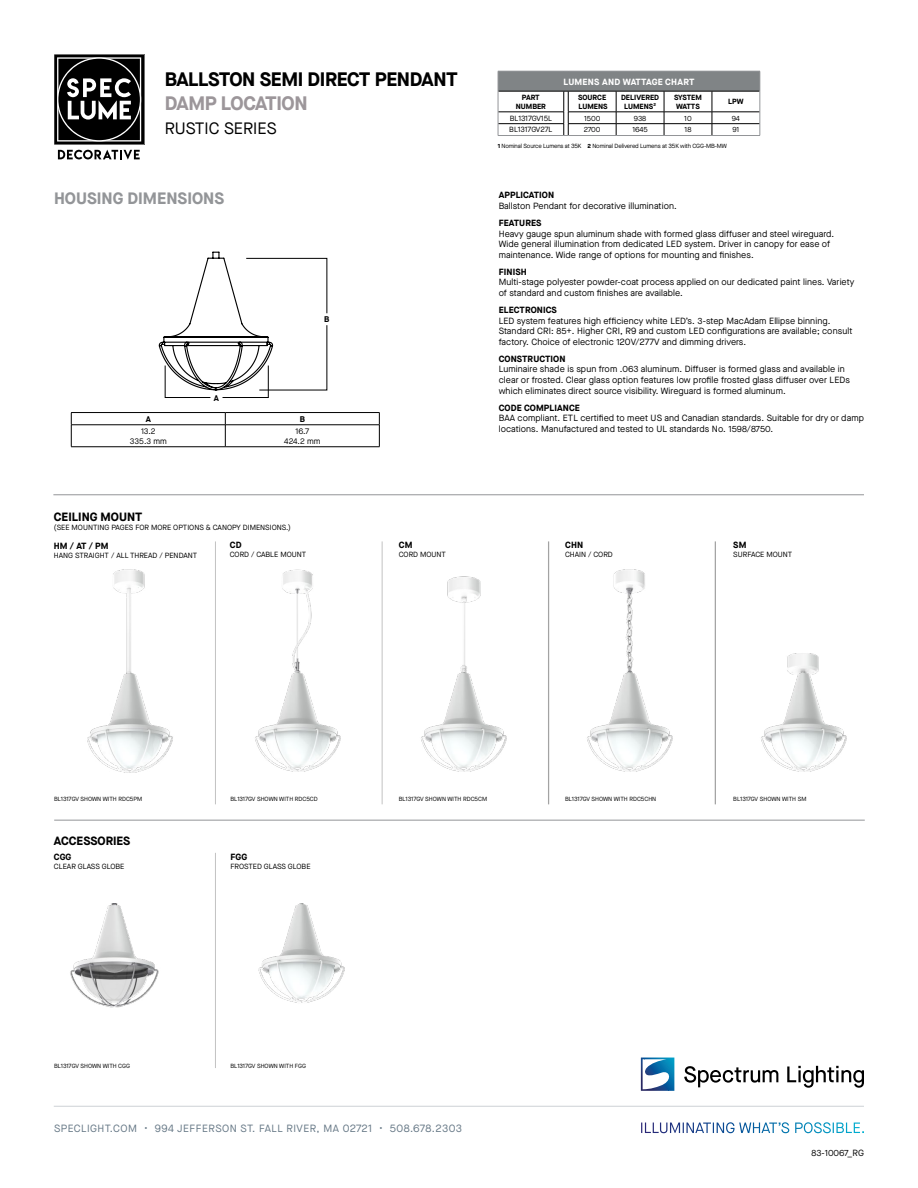
<style>
.page{position:relative;width:918px;height:1188px;background:#fff}
.page>*{position:absolute;margin:0;border:0;box-sizing:border-box;transform-origin:0 0}
.t1{font:700 19.5px "Maison Neue";letter-spacing:-.02em;color:#000}
.t2{font:700 19.5px "Maison Neue";letter-spacing:-.02em;color:#9c969a}
.t3{font:700 16.5px "Maison Neue";color:#939598}
.t4{font:16.5px "Maison Neue";color:#000}
.t5{font:700 12px "Maison Neue";color:#000}
.t6{font:10.5px "Maison Neue";letter-spacing:.045em;color:#667886}
.t7{font:9px/10.8px "Maison Neue";letter-spacing:.01em;color:#000}
.t8{font:700 9px "Maison Neue";letter-spacing:.01em;color:#000}
.t9{font:700 9px "Maison Neue";letter-spacing:.025em;color:#fff}
.t10{font:8.25px/9.8px "Maison Neue";color:#000;text-align:center}
.t11{font:700 8.25px "Maison Neue";color:#000}
.t12{font:7.5px "Maison Neue";color:#000}
.t13{font:700 7.5px/9px "Maison Neue";color:#000;text-align:center}
.t14{font:700 7.5px/9px "Maison Neue";letter-spacing:-.02em;color:#000}
.t15{font:6px "Maison Neue";color:#000}
.s1{font-weight:700}
</style>
<div class="page">
<svg style="left:54px;top:54px;width:90px;height:106px"></svg>
<svg style="left:641px;top:1122px;width:203px;height:11px"></svg>
<hr style="left:54px;top:1106px;width:810px;height:1px;background:#cdd2d6">
<svg style="left:641px;top:1058px;width:33px;height:33px"></svg>
<svg style="left:684px;top:1066px;width:94px;height:21px"></svg>
<svg style="left:787px;top:1066px;width:77px;height:22px"></svg>
<hr style="left:53px;top:494px;width:811px;height:1px;background:#939598">
<svg style="left:225px;top:413px;width:1px;height:33px"></svg>
<hr style="left:71px;top:412px;width:154px;height:1px;background:#000">
<hr style="left:225px;top:412px;width:155px;height:1px;background:#000">
<hr style="left:71px;top:425px;width:154px;height:1px;background:#000">
<svg style="left:71px;top:413px;width:1px;height:33px"></svg>
<hr style="left:225px;top:425px;width:155px;height:1px;background:#000">
<svg style="left:379px;top:413px;width:1px;height:33px"></svg>
<hr style="left:71px;top:446px;width:154px;height:1px;background:#000">
<hr style="left:225px;top:446px;width:155px;height:1px;background:#000">
<hr style="left:215px;top:541px;width:1px;height:263px;background:#000">
<hr style="left:215px;top:853px;width:1px;height:215px;background:#000">
<hr style="left:382px;top:541px;width:1px;height:263px;background:#000">
<div style="left:498px;top:71px;width:262px;height:20px;background:#808486"></div>
<hr style="left:498px;top:91px;width:66px;height:1px;background:#000">
<hr style="left:568px;top:91px;width:48px;height:1px;background:#000">
<hr style="left:616px;top:91px;width:48px;height:1px;background:#000">
<hr style="left:664px;top:91px;width:48px;height:1px;background:#000">
<hr style="left:712px;top:91px;width:48px;height:1px;background:#000">
<hr style="left:498px;top:112px;width:66px;height:1px;background:#000">
<hr style="left:568px;top:112px;width:48px;height:1px;background:#000">
<hr style="left:616px;top:112px;width:48px;height:1px;background:#000">
<hr style="left:664px;top:112px;width:48px;height:1px;background:#000">
<hr style="left:712px;top:112px;width:48px;height:1px;background:#000">
<hr style="left:498px;top:123px;width:66px;height:1px;background:#000">
<hr style="left:568px;top:123px;width:48px;height:1px;background:#000">
<hr style="left:616px;top:123px;width:48px;height:1px;background:#000">
<svg style="left:616px;top:91px;width:1px;height:44px"></svg>
<hr style="left:664px;top:123px;width:48px;height:1px;background:#000">
<svg style="left:664px;top:91px;width:1px;height:44px"></svg>
<hr style="left:712px;top:123px;width:48px;height:1px;background:#000">
<svg style="left:712px;top:91px;width:1px;height:44px"></svg>
<hr style="left:498px;top:135px;width:66px;height:1px;background:#939598">
<svg style="left:564px;top:91px;width:5px;height:45px"></svg>
<hr style="left:568px;top:135px;width:48px;height:1px;background:#939598">
<hr style="left:616px;top:135px;width:48px;height:1px;background:#939598">
<hr style="left:664px;top:135px;width:48px;height:1px;background:#939598">
<hr style="left:712px;top:135px;width:48px;height:1px;background:#939598">
<svg style="left:760px;top:71px;width:1px;height:64px"></svg>
<hr style="left:498px;top:71px;width:66px;height:1px;background:#939598">
<svg style="left:498px;top:91px;width:1px;height:44px"></svg>
<hr style="left:568px;top:71px;width:48px;height:1px;background:#939598">
<hr style="left:616px;top:71px;width:48px;height:1px;background:#939598">
<hr style="left:664px;top:71px;width:48px;height:1px;background:#939598">
<hr style="left:712px;top:71px;width:48px;height:1px;background:#939598">
<hr style="left:54px;top:820px;width:811px;height:1px;background:#939598">
<img style="left:447px;top:576px;width:34px;height:97px">
<img style="left:113px;top:562px;width:103px;height:112px">
<img style="left:70px;top:903px;width:89px;height:105px">
<svg style="left:158px;top:251px;width:169px;height:147px"></svg>
<hr style="left:548px;top:541px;width:1px;height:263px;background:#000">
<hr style="left:715px;top:541px;width:1px;height:263px;background:#000">
<img style="left:548px;top:562px;width:168px;height:111px">
<img style="left:787px;top:653px;width:32px;height:20px">
<img style="left:87px;top:674px;width:129px;height:115px">
<img style="left:282px;top:569px;width:31px;height:104px">
<img style="left:197px;top:673px;width:144px;height:115px">
<img style="left:381px;top:673px;width:126px;height:115px">
<img style="left:548px;top:673px;width:125px;height:115px">
<img style="left:714px;top:673px;width:133px;height:115px">
<img style="left:258px;top:904px;width:87px;height:99px">
<h1 class="t1" style="left:165px;top:65px;width:295px">BALLSTON SEMI DIRECT PENDANT</h1>
<h1 class="t2" style="left:165px;top:89px;width:144px">DAMP LOCATION</h1>
<h2 class="t4" style="left:165px;top:118px;width:113px">RUSTIC SERIES</h2>
<h2 class="t3" style="left:54px;top:187px;width:172px">HOUSING DIMENSIONS</h2>
<p class="t11" style="left:214px;top:392px;width:7px">A</p>
<p class="t11" style="left:324px;top:314px;width:7px">B</p>
<p class="t11" style="left:146px;top:413px;width:7px">A</p>
<p class="t11" style="left:300px;top:413px;width:7px">B</p>
<p class="t10" style="left:130px;top:426px;width:38px">13.2<br>335.3 mm</p>
<p class="t10" style="left:284px;top:426px;width:38px">16.7<br>424.2 mm</p>
<h3 class="t5" style="left:54px;top:509px;width:90px">CEILING MOUNT</h3>
<p class="t12" style="left:54px;top:523px;width:238px">(SEE MOUNTING PAGES FOR MORE OPTIONS &amp; CANOPY DIMENSIONS.)</p>
<p class="t8" style="left:54px;top:539px;width:56px">HM / AT / PM</p>
<p class="t12" style="left:54px;top:550px;width:145px">HANG STRAIGHT / ALL THREAD / PENDANT</p>
<p class="t8" style="left:230px;top:539px;width:13px">CD</p>
<p class="t12" style="left:230px;top:549px;width:78px">CORD / CABLE MOUNT</p>
<p class="t8" style="left:399px;top:539px;width:15px">CM</p>
<p class="t12" style="left:399px;top:549px;width:49px">CORD MOUNT</p>
<p class="t9" style="left:563px;top:75px;width:132px">LUMENS AND WATTAGE CHART</p>
<p class="t13" style="left:516px;top:92px;width:32px">PART<br>NUMBER</p>
<p class="t13" style="left:578px;top:92px;width:31px;text-align:left">SOURCE<br>LUMENS</p>
<p class="t13" style="left:621px;top:92px;width:40px">DELIVERED<br>LUMENS<sup>2</sup></p>
<p class="t14" style="left:674px;top:92px;width:29px">SYSTEM<br>WATTS</p>
<p class="t13" style="left:728px;top:97px;width:17px">LPW</p>
<p class="t12" style="left:510px;top:113px;width:44px">BL1317GV15L</p>
<p class="t12" style="left:584px;top:113px;width:18px">1500</p>
<p class="t12" style="left:634px;top:113px;width:14px">938</p>
<p class="t12" style="left:684px;top:113px;width:9px">10</p>
<p class="t12" style="left:732px;top:113px;width:10px">94</p>
<p class="t12" style="left:509px;top:125px;width:45px">BL1317GV27L</p>
<p class="t12" style="left:584px;top:125px;width:18px">2700</p>
<p class="t12" style="left:632px;top:125px;width:17px">1645</p>
<p class="t12" style="left:685px;top:125px;width:8px">18</p>
<p class="t12" style="left:732px;top:125px;width:8px">91</p>
<p class="t15" style="left:498px;top:142px;width:231px"><span class="s1">1</span> Nominal Source Lumens at 35K <span class="s1">2</span> Nominal Delivered Lumens at 35K with CGG-MB-MW</p>
<p class="t8" style="left:499px;top:189px;width:57px">APPLICATION</p>
<p class="t7" style="left:499px;top:201px;width:180px">Ballston Pendant for decorative illumination.</p>
<p class="t8" style="left:499px;top:216px;width:44px">FEATURES</p>
<p class="t7" style="left:499px;top:228px;width:337px">Heavy gauge spun aluminum shade with formed glass diffuser and steel wireguard.<br>Wide general illumination from dedicated LED system. Driver in canopy for ease of maintenance. Wide range of options for mounting and finishes.</p>
<p class="t8" style="left:499px;top:265px;width:29px">FINISH</p>
<p class="t7" style="left:499px;top:277px;width:357px">Multi-stage polyester powder-coat process applied on our dedicated paint lines. Variety of standard and custom finishes are available.</p>
<p class="t8" style="left:499px;top:303px;width:60px">ELECTRONICS</p>
<p class="t7" style="left:499px;top:315px;width:355px">LED system features high efficiency white LED’s. 3-step MacAdam Ellipse binning.<br>Standard CRI: 85+. Higher CRI, R9 and custom LED configurations are available; consult factory. Choice of electronic 120V/277V and dimming drivers.</p>
<p class="t8" style="left:499px;top:352px;width:68px">CONSTRUCTION</p>
<p class="t7" style="left:499px;top:364px;width:353px">Luminaire shade is spun from .063 aluminum. Diffuser is formed glass and available in clear or frosted. Clear glass option features low profile frosted glass diffuser over LEDs which eliminates direct source visibility. Wireguard is formed aluminum.</p>
<p class="t8" style="left:499px;top:401px;width:83px">CODE COMPLIANCE</p>
<p class="t7" style="left:499px;top:413px;width:367px">BAA compliant. ETL certified to meet US and Canadian standards. Suitable for dry or damp locations. Manufactured and tested to UL standards No. 1598/8750.</p>
<p class="t8" style="left:565px;top:539px;width:20px">CHN</p>
<p class="t12" style="left:565px;top:549px;width:49px">CHAIN / CORD</p>
<p class="t8" style="left:733px;top:539px;width:15px">SM</p>
<p class="t12" style="left:733px;top:549px;width:61px">SURFACE MOUNT</p>
<p class="t15" style="left:54px;top:795px;width:90px">BL1317GV SHOWN WITH RDC5PM</p>
<p class="t15" style="left:230px;top:795px;width:89px">BL1317GV SHOWN WITH RDC5CD</p>
<p class="t15" style="left:399px;top:795px;width:90px">BL1317GV SHOWN WITH RDC5CM</p>
<h3 class="t5" style="left:54px;top:832px;width:78px">ACCESSORIES</h3>
<p class="t8" style="left:54px;top:851px;width:19px">CGG</p>
<p class="t12" style="left:54px;top:862px;width:72px">CLEAR GLASS GLOBE</p>
<p class="t8" style="left:230px;top:850px;width:18px">FGG</p>
<p class="t12" style="left:230px;top:861px;width:82px">FROSTED GLASS GLOBE</p>
<p class="t15" style="left:54px;top:1062px;width:78px">BL1317GV SHOWN WITH CGG</p>
<p class="t15" style="left:230px;top:1062px;width:77px">BL1317GV SHOWN WITH FGG</p>
<p class="t6" style="left:54px;top:1121px;width:410px">SPECLIGHT.COM • 994 JEFFERSON ST. FALL RIVER, MA 02721 • 508.678.2303</p>
<p class="t15" style="left:565px;top:795px;width:93px">BL1317GV SHOWN WITH RDC5CHN</p>
<p class="t15" style="left:733px;top:795px;width:75px">BL1317GV SHOWN WITH SM</p>
<p class="t7" style="left:811px;top:1148px;width:54px">83-10067_RG</p>
</div>
